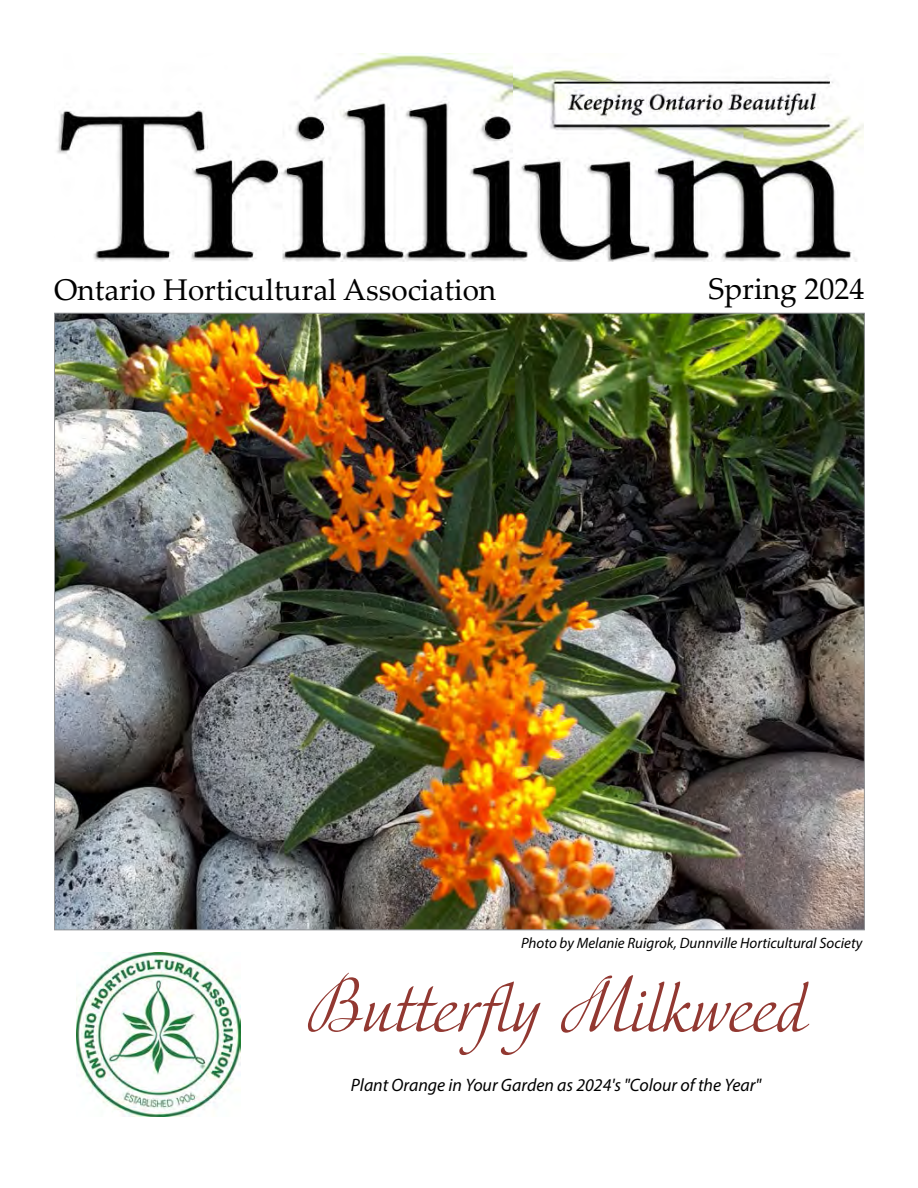
<style>
.page{position:relative;width:918px;height:1188px;background:#fff}
.page>*{position:absolute;margin:0;border:0;box-sizing:border-box;transform-origin:0 0}
.t1{font:64.5px "Elina";color:#923831;scale:.95 1}
.t2{font:30px "Palatino Linotype";color:#000}
.t3{font:italic 18px "Myriad Pro";color:#000}
.t4{font:italic 15px "Myriad Pro";color:#000}
</style>
<div class="page">
<img style="left:57px;top:54px;width:807px;height:207px">
<img style="left:77px;top:953px;width:164px;height:164px">
<img style="left:56px;top:315px;width:807px;height:613px">
<h2 class="t2" style="left:54px;top:269px;width:444px">Ontario Horticultural Association</h2>
<h2 class="t2" style="left:708px;top:267px;width:157px">Spring 2024</h2>
<p class="t4" style="left:521px;top:934px;width:343px">Photo by Melanie Ruigrok, Dunnville Horticultural Society</p>
<h1 class="t1" style="left:308px;top:958px;width:524px">Butterfly Milkweed</h1>
<p class="t3" style="left:351px;top:1074px;width:411px">Plant Orange in Your Garden as 2024's "Colour of the Year"</p>
</div>
